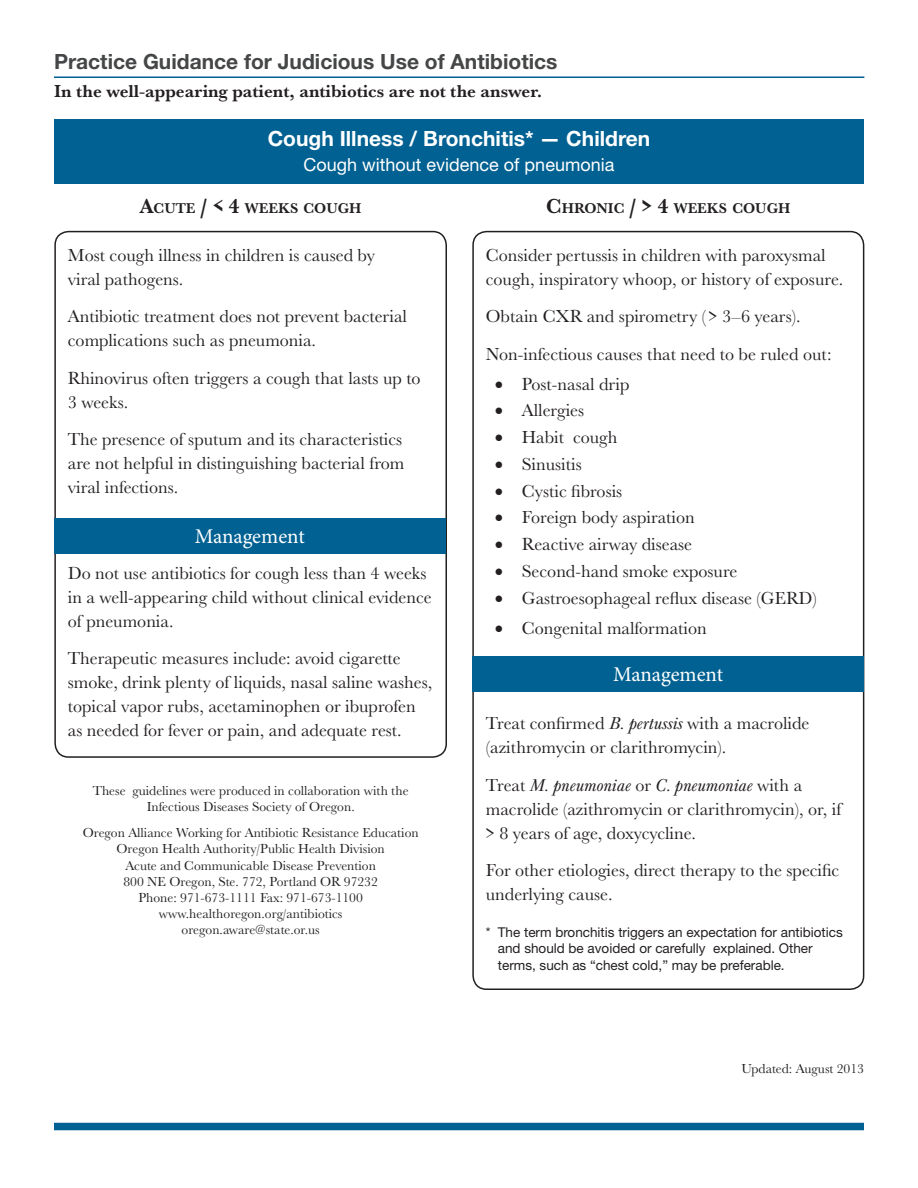
<style>
.page{position:relative;width:918px;height:1188px;background:#fff}
.page>*{position:absolute;margin:0;border:0;box-sizing:border-box;transform-origin:0 0}
.t1{font:700 21px "Helvetica Neue LT Std";color:#454647}
.t2{font:700 21px "Helvetica Neue LT Std";color:#fff}
.t3{font:21px "Minion Pro";letter-spacing:-.005em;color:#fff}
.t4{font:18px/24px "Baskerville URW";color:#231f20}
.t5{font:700 18px "Baskerville URW";color:#231f20}
.t6{font:18px "Helvetica Neue LT Std";color:#fff}
.t7{font:700 14.7px "Baskerville URW";color:#231f20}
.t8{font:13.5px/16.2px "Baskerville URW";color:#231f20;text-align:center}
.t9{font:13.5px/16.5px "Helvetica Neue LT Std";color:#231f20}
.s1{font-size:21px}
.s2{font-style:italic}
</style>
<div class="page">
<div style="left:54px;top:1123px;width:810px;height:7px;background:#006192"></div>
<hr style="left:54px;top:76px;width:810px;height:2px;background:#006192">
<div style="left:54px;top:119px;width:810px;height:65px;background:#006192"></div>
<div style="left:54px;top:231px;width:393px;height:527px;border:2px solid #231f20;border-radius:14px"></div>
<div style="left:472px;top:231px;width:392px;height:759px;border:2px solid #231f20;border-radius:14px"></div>
<div style="left:54px;top:518px;width:392px;height:36px;background:#006192"></div>
<div style="left:472px;top:656px;width:392px;height:36px;background:#006192"></div>
<p class="t1" style="left:54px;top:49px;width:505px">Practice Guidance for Judicious Use of Antibiotics</p>
<p class="t5" style="left:54px;top:81px;width:490px">In the well-appearing patient, antibiotics are not the answer.</p>
<p class="t2" style="left:268px;top:126px;width:384px">Cough Illness / Bronchitis* — Children</p>
<p class="t6" style="left:304px;top:154px;width:312px">Cough without evidence of pneumonia</p>
<p class="t7" style="left:140px;top:199px;width:223px"><span class="s1">A</span>CUTE <span class="s1">/ &lt; 4</span> WEEKS COUGH</p>
<p class="t7" style="left:546px;top:199px;width:246px"><span class="s1">C</span>HRONIC <span class="s1">/ &gt; 4</span> WEEKS COUGH</p>
<p class="t4" style="left:68px;top:243px;width:309px">Most cough illness in children is caused by viral pathogens.</p>
<p class="t4" style="left:68px;top:305px;width:341px">Antibiotic treatment does not prevent bacterial complications such as pneumonia.</p>
<p class="t4" style="left:68px;top:366px;width:354px">Rhinovirus often triggers a cough that lasts up to<br>3 weeks.</p>
<p class="t4" style="left:68px;top:428px;width:338px">The presence of sputum and its characteristics are not helpful in distinguishing bacterial from viral infections.</p>
<p class="t3" style="left:195px;top:524px;width:111px">Management</p>
<p class="t4" style="left:68px;top:561px;width:365px">Do not use antibiotics for cough less than 4 weeks in a well-appearing child without clinical evidence of pneumonia.</p>
<p class="t4" style="left:68px;top:647px;width:366px">Therapeutic measures include: avoid cigarette smoke, drink plenty of liquids, nasal saline washes, topical vapor rubs, acetaminophen or ibuprofen as needed for fever or pain, and adequate rest.</p>
<p class="t8" style="left:93px;top:783px;width:317px">These guidelines were produced in collaboration with the<br>Infectious Diseases Society of Oregon.</p>
<p class="t8" style="left:83px;top:825px;width:337px">Oregon Alliance Working for Antibiotic Resistance Education Oregon Health Authority/Public Health Division<br>Acute and Communicable Disease Prevention<br>800 NE Oregon, Ste. 772, Portland OR 97232<br>Phone: 971-673-1111 Fax: 971-673-1100 www.healthoregon.org/antibiotics<br>oregon.aware@state.or.us</p>
<p class="t4" style="left:486px;top:243px;width:359px">Consider pertussis in children with paroxysmal cough, inspiratory whoop, or history of exposure.</p>
<p class="t4" style="left:486px;top:298px;width:347px;line-height:37.5px">Obtain CXR and spirometry ( &gt; 3–6 years).<br>Non-infectious causes that need to be ruled out:</p>
<p class="t4" style="left:495px;top:372px;width:136px">• Post-nasal drip</p>
<p class="t4" style="left:495px;top:399px;width:91px">• Allergies</p>
<p class="t4" style="left:495px;top:425px;width:124px">• Habit cough</p>
<p class="t4" style="left:495px;top:452px;width:88px">• Sinusitis</p>
<p class="t4" style="left:495px;top:479px;width:129px">• Cystic fibrosis</p>
<p class="t4" style="left:495px;top:506px;width:201px">• Foreign body aspiration</p>
<p class="t4" style="left:495px;top:533px;width:199px">• Reactive airway disease</p>
<p class="t4" style="left:495px;top:559px;width:244px">• Second-hand smoke exposure</p>
<p class="t4" style="left:495px;top:586px;width:323px">• Gastroesophageal reflux disease (GERD)</p>
<p class="t4" style="left:495px;top:616px;width:213px">• Congenital malformation</p>
<p class="t3" style="left:613px;top:662px;width:111px">Management</p>
<p class="t4" style="left:486px;top:712px;width:325px">Treat confirmed <span class="s2">B. pertussis</span> with a macrolide (azithromycin or clarithromycin).</p>
<p class="t4" style="left:486px;top:773px;width:357px">Treat <span class="s2">M. pneumoniae</span> or <span class="s2">C. pneumoniae</span> with a macrolide (azithromycin or clarithromycin), or, if &gt; 8 years of age, doxycycline.</p>
<p class="t4" style="left:486px;top:859px;width:355px">For other etiologies, direct therapy to the specific underlying cause.</p>
<p class="t9" style="left:498px;top:923px;width:347px;text-indent:-12px">* The term bronchitis triggers an expectation for antibiotics and should be avoided or carefully explained. Other terms, such as “chest cold,” may be preferable.</p>
<p class="t8" style="left:741px;top:1060px;width:124px">Updated: August 2013</p>
</div>
